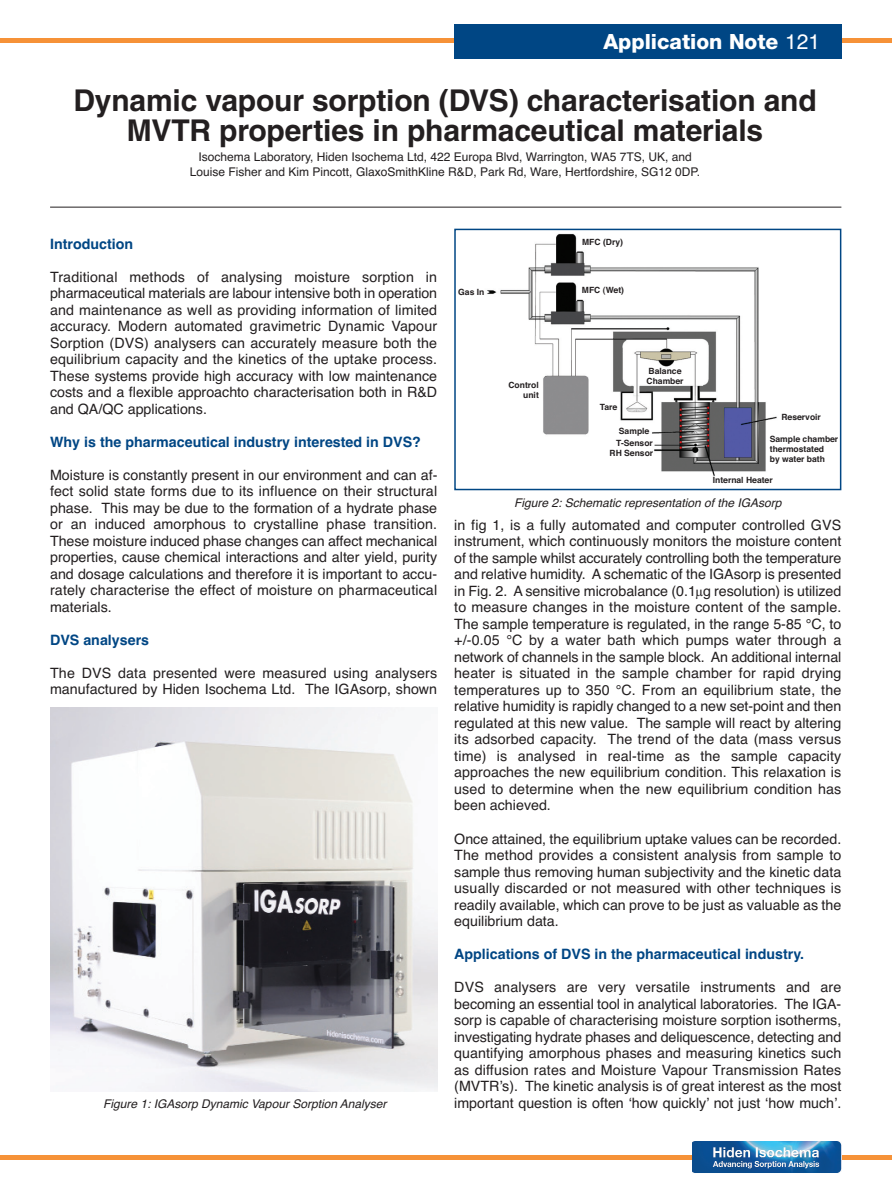
<style>
.page{position:relative;width:893px;height:1190px;background:#fff}
.page>*{position:absolute;margin:0;border:0;box-sizing:border-box;transform-origin:0 0}
.t1{font:700 30px/30px "Helvetica";letter-spacing:-.005em;color:#231f20;text-align:center}
.t2{font:800 21px "Helvetica Neue CE";color:#fff}
.t3{font:14.25px/16.5px "Helvetica";color:#231f20;text-align:justify}
.t4{font:700 14.25px "Helvetica";color:#004684}
.t5{font:12px/14.4px "Helvetica";color:#231f20;text-align:center}
.t6{font:italic 12px "Helvetica";color:#231f20}
.t7{font:700 8.55px/10.2px "Helvetica";color:#231f20}
.s1{font-family:"Helvetica";font-weight:400}
.s2{font-family:"Times New Roman"}
</style>
<div class="page">
<div style="left:0;top:1154px;width:891px;height:5px;background:#f69238"></div>
<hr style="left:50px;top:207px;width:791px;height:1px;background:#231f20">
<img style="left:692px;top:1141px;width:149px;height:32px">
<div style="left:0;top:38px;width:891px;height:5px;background:#f69238"></div>
<div style="left:454px;top:24px;width:387px;height:35px;background:#004684"></div>
<img style="left:50px;top:707px;width:387px;height:384px">
<img style="left:487px;top:233px;width:290px;height:243px">
<div style="left:454px;top:229px;width:387px;height:261px;border:2px solid #004684"></div>
<h2 class="t2" style="left:603px;top:34px;width:218px">Application Note <span class="s1">121</span></h2>
<h1 class="t1" style="left:73px;top:88px;width:744px">Dynamic vapour sorption (DVS) characterisation and<br>MVTR properties in pharmaceutical materials</h1>
<p class="t5" style="left:190px;top:151px;width:512px">Isochema Laboratory, Hiden Isochema Ltd, 422 Europa Blvd, Warrington, WA5 7TS, UK, and<br>Louise Fisher and Kim Pincott, GlaxoSmithKline R&amp;D, Park Rd, Ware, Hertfordshire, SG12 0DP.</p>
<p class="t4" style="left:50px;top:238px;width:85px">Introduction</p>
<p class="t3" style="left:50px;top:270px;width:388px">Traditional methods of analysing moisture sorption in pharmaceutical materials are labour intensive both in operation and maintenance as well as providing information of limited accuracy. Modern automated gravimetric Dynamic Vapour Sorption (DVS) analysers can accurately measure both the equilibrium capacity and the kinetics of the uptake process.<br>These systems provide high accuracy with low maintenance costs and a flexible approachto characterisation both in R&amp;D and QA/QC applications.</p>
<p class="t4" style="left:50px;top:436px;width:372px">Why is the pharmaceutical industry interested in DVS?</p>
<p class="t3" style="left:50px;top:468px;width:389px">Moisture is constantly present in our environment and can af&shy;fect solid state forms due to its influence on their structural phase. This may be due to the formation of a hydrate phase or an induced amorphous to crystalline phase transition.<br>These moisture induced phase changes can affect mechanical properties, cause chemical interactions and alter yield, purity and dosage calculations and therefore it is important to accu&shy;rately characterise the effect of moisture on pharmaceutical materials.</p>
<p class="t4" style="left:50px;top:634px;width:101px">DVS analysers</p>
<p class="t3" style="left:50px;top:666px;width:388px">The DVS data presented were measured using analysers manufactured by Hiden Isochema Ltd. The IGAsorp, shown</p>
<p class="t6" style="left:103px;top:1099px;width:285px">Figure 1: IGAsorp Dynamic Vapour Sorption Analyser</p>
<p class="t7" style="left:458px;top:288px;width:28px">Gas In</p>
<p class="t7" style="left:582px;top:238px;width:42px">MFC (Dry)</p>
<p class="t7" style="left:582px;top:286px;width:44px">MFC (Wet)</p>
<p class="t7" style="left:508px;top:380px;width:32px;text-align:right">Control unit</p>
<p class="t7" style="left:646px;top:366px;width:39px">Balance<br>Chamber</p>
<p class="t7" style="left:600px;top:403px;width:19px">Tare</p>
<p class="t7" style="left:616px;top:426px;width:38px;line-height:11.4px;text-align:center">Sample<br>T-Sensor</p>
<p class="t7" style="left:609px;top:448px;width:45px">RH Sensor</p>
<p class="t7" style="left:781px;top:413px;width:41px">Reservoir</p>
<p class="t7" style="left:769px;top:434px;width:70px">Sample chamber thermostated<br>by water bath</p>
<p class="t6" style="left:514px;top:498px;width:269px">Figure 2: Schematic representation of the IGAsorp</p>
<p class="t7" style="left:712px;top:476px;width:61px">Internal Heater</p>
<p class="t3" style="left:454px;top:518px;width:388px">in fig 1, is a fully automated and computer controlled GVS instrument, which continuously monitors the moisture content of the sample whilst accurately controlling both the temperature and relative humidity. A schematic of the IGAsorp is presented in Fig. 2. A sensitive microbalance (0.1<span class="s2">µ</span>g resolution) is utilized to measure changes in the moisture content of the sample.<br>The sample temperature is regulated, in the range 5-85 °C, to +/-0.05 °C by a water bath which pumps water through a network of channels in the sample block. An additional internal heater is situated in the sample chamber for rapid drying temperatures up to 350 °C. From an equilibrium state, the relative humidity is rapidly changed to a new set-point and then regulated at this new value. The sample will react by altering its adsorbed capacity. The trend of the data (mass versus time) is analysed in real-time as the sample capacity approaches the new equilibrium condition. This relaxation is used to determine when the new equilibrium condition has been achieved.</p>
<p class="t3" style="left:454px;top:831px;width:388px">Once attained, the equilibrium uptake values can be recorded.<br>The method provides a consistent analysis from sample to sample thus removing human subjectivity and the kinetic data usually discarded or not measured with other techniques is readily available, which can prove to be just as valuable as the equilibrium data.</p>
<p class="t4" style="left:454px;top:948px;width:351px">Applications of DVS in the pharmaceutical industry.</p>
<p class="t3" style="left:454px;top:980px;width:388px">DVS analysers are very versatile instruments and are becoming an essential tool in analytical laboratories. The IGA&shy;sorp is capable of characterising moisture sorption isotherms, investigating hydrate phases and deliquescence, detecting and quantifying amorphous phases and measuring kinetics such as diffusion rates and Moisture Vapour Transmission Rates (MVTR’s). The kinetic analysis is of great interest as the most important question is often ‘how quickly’ not just ‘how much’.</p>
</div>
